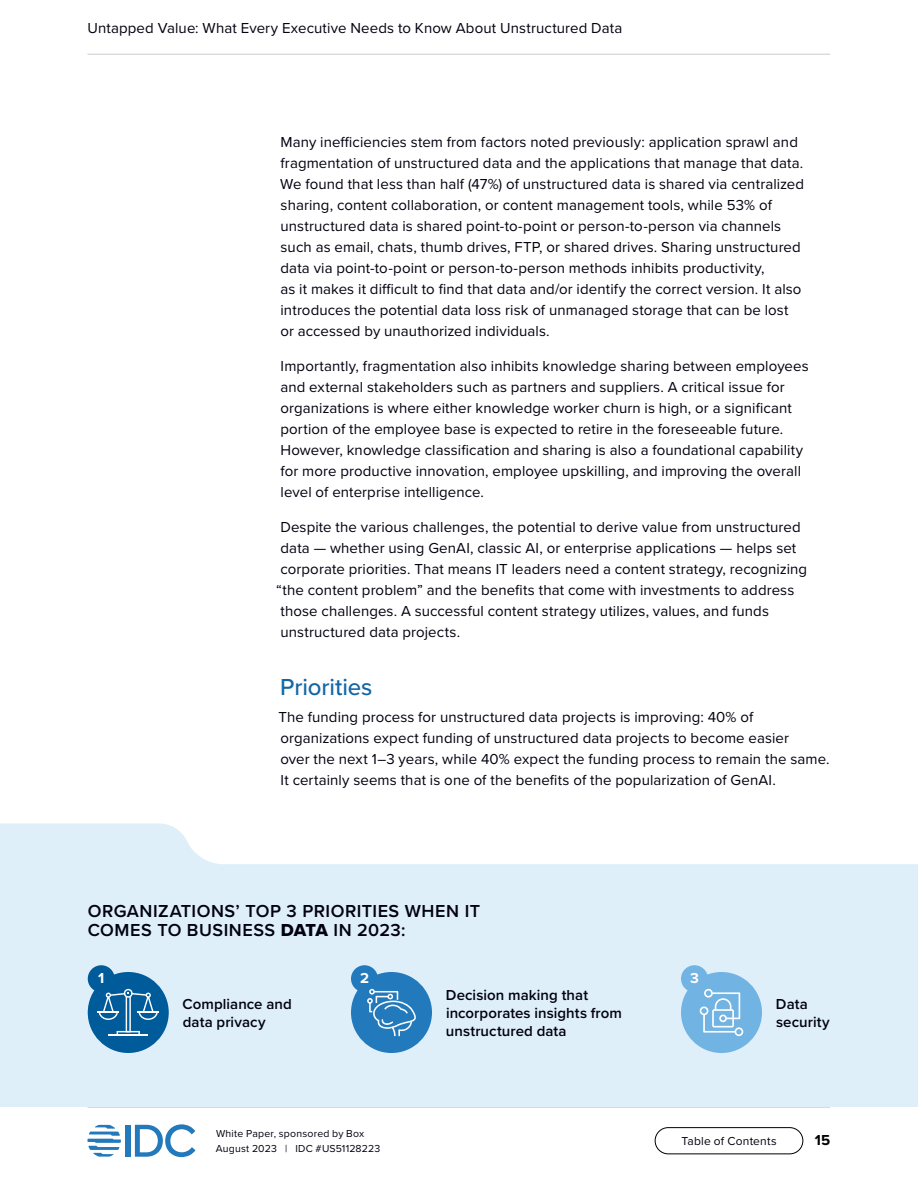
<style>
.page{position:relative;width:918px;height:1188px;background:#fff}
.page>*{position:absolute;margin:0;border:0;box-sizing:border-box;transform-origin:0 0}
.t1{font:500 24px "Proxima Nova";letter-spacing:-.005em;color:#1167a6}
.t2{font:600 18px/19.5px "Proxima Nova";letter-spacing:.03em;color:#01010f}
.t3{font:15px/21px "Proxima Nova";letter-spacing:.01em;color:#01010f}
.t4{font:600 15px/18px "Proxima Nova";letter-spacing:.005em;color:#01010f}
.t5{font:700 15px "Proxima Nova";color:#fff}
.t6{font:700 15px "Proxima Nova";color:#000}
.t7{font:12px "Proxima Nova";letter-spacing:.015em;color:#01010f}
.t8{font:10.5px/15px "Proxima Nova";letter-spacing:.02em;color:#01010f}
.s1{font-family:"Proxima Nova Extrabld";font-weight:400}
</style>
<div class="page">
<div style="left:126px;top:1125px;width:5px;height:32px;background:#2279bc"></div>
<svg style="left:135px;top:1124px;width:60px;height:33px"></svg>
<svg style="left:87px;top:1125px;width:34px;height:32px"></svg>
<div style="left:655px;top:1127px;width:148px;height:27px;border:1px solid #000;border-radius:13px"></div>
<hr style="left:87px;top:54px;width:743px;height:1px;background:#ccc">
<hr style="left:87px;top:1107px;width:743px;height:1px;background:#ccc">
<svg style="left:0;top:823px;width:918px;height:284px;background:#e2f0fa"></svg>
<div style="left:681px;top:972px;width:81px;height:81px;background:#71b3e2;border-radius:50%"></div>
<div style="left:681px;top:965px;width:27px;height:27px;background:#71b3e2;border-radius:50%"></div>
<div style="left:351px;top:972px;width:81px;height:81px;background:#2279bc;border-radius:50%"></div>
<div style="left:351px;top:965px;width:27px;height:27px;background:#2279bc;border-radius:50%"></div>
<div style="left:88px;top:972px;width:81px;height:81px;background:#005b9b;border-radius:50%"></div>
<div style="left:88px;top:965px;width:27px;height:27px;background:#005b9b;border-radius:50%"></div>
<svg style="left:700px;top:989px;width:43px;height:47px"></svg>
<svg style="left:367px;top:989px;width:49px;height:47px"></svg>
<hr style="left:98px;top:1011px;width:21px;height:2px;background:#fff">
<hr style="left:137px;top:1011px;width:22px;height:2px;background:#fff">
<hr style="left:108px;top:1035px;width:40px;height:1px;background:#fff">
<svg style="left:99px;top:989px;width:59px;height:46px"></svg>
<p class="t3" style="left:87px;top:17px;width:536px">Untapped Value: What Every Executive Needs to Know About Unstructured Data</p>
<p class="t3" style="left:280px;top:131px;width:525px">Many inefficiencies stem from factors noted previously: application sprawl and fragmentation of unstructured data and the applications that manage that data.<br>We found that less than half (47%) of unstructured data is shared via centralized sharing, content collaboration, or content management tools, while 53% of unstructured data is shared point-to-point or person-to-person via channels such as email, chats, thumb drives, FTP, or shared drives. Sharing unstructured data via point-to-point or person-to-person methods inhibits productivity,<br>as it makes it difficult to find that data and/or identify the correct version. It also introduces the potential data loss risk of unmanaged storage that can be lost or accessed by unauthorized individuals.</p>
<p class="t3" style="left:280px;top:355px;width:530px">Importantly, fragmentation also inhibits knowledge sharing between employees and external stakeholders such as partners and suppliers. A critical issue for organizations is where either knowledge worker churn is high, or a significant portion of the employee base is expected to retire in the foreseeable future.<br>However, knowledge classification and sharing is also a foundational capability for more productive innovation, employee upskilling, and improving the overall level of enterprise intelligence.</p>
<p class="t3" style="left:276px;top:516px;width:533px">Despite the various challenges, the potential to derive value from unstructured data — whether using GenAI, classic AI, or enterprise applications — helps set corporate priorities. That means IT leaders need a content strategy, recognizing “the content problem” and the benefits that come with investments to address those challenges. A successful content strategy utilizes, values, and funds unstructured data projects.</p>
<h1 class="t1" style="left:280px;top:669px;width:94px">Priorities</h1>
<p class="t3" style="left:279px;top:706px;width:552px">The funding process for unstructured data projects is improving: 40% of organizations expect funding of unstructured data projects to become easier<br>over the next 1–3 years, while 40% expect the funding process to remain the same.<br>It certainly seems that is one of the benefits of the popularization of GenAI.</p>
<p class="t2" style="left:88px;top:901px;width:394px">ORGANIZATIONS’ TOP 3 PRIORITIES WHEN IT<br>COMES TO BUSINESS <span class="s1">DATA</span> IN 2023:</p>
<p class="t5" style="left:98px;top:967px;width:8px">1</p>
<p class="t4" style="left:182px;top:995px;width:111px">Compliance and data privacy</p>
<p class="t5" style="left:360px;top:967px;width:10px">2</p>
<p class="t8" style="left:216px;top:1126px;width:166px">White Paper, sponsored by Box<br>August 2023 | IDC #US51128223</p>
<p class="t4" style="left:446px;top:986px;width:177px">Decision making that incorporates insights from unstructured data</p>
<p class="t5" style="left:690px;top:967px;width:10px">3</p>
<p class="t4" style="left:776px;top:995px;width:55px">Data security</p>
<p class="t7" style="left:681px;top:1132px;width:97px">Table of Contents</p>
<p class="t6" style="left:815px;top:1129px;width:17px">15</p>
</div>
